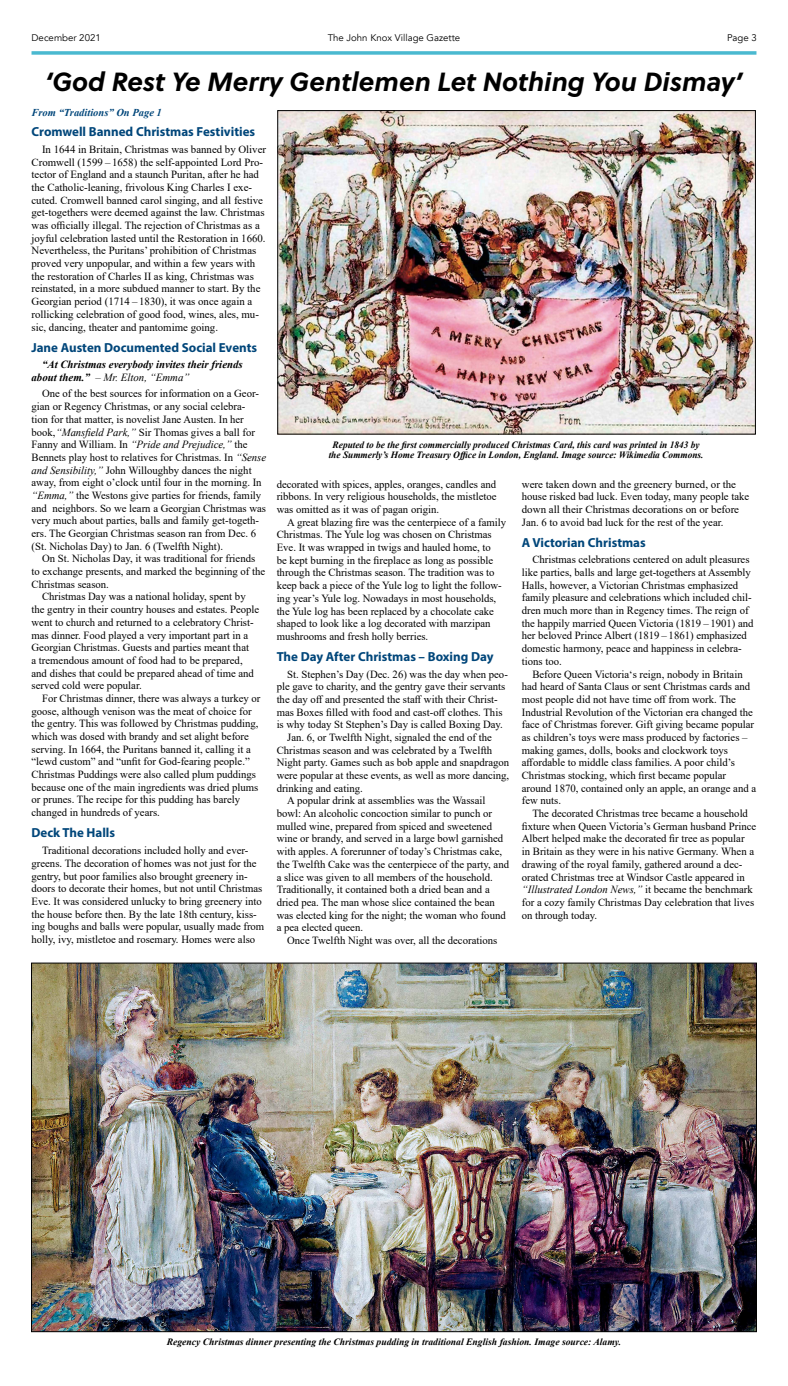
<style>
.page{position:relative;width:788px;height:1386px;background:#fff}
.page>*{position:absolute;margin:0;border:0;box-sizing:border-box;transform-origin:0 0}
.Paragraph_Style_1{font:italic 700 26.25px "Soleil";color:#000}
.t1{font:700 13.12px "Myriad Pro";color:#00467a}
.t2{font:10.94px/12.7px "Times New Roman";color:#000}
.t3{font:italic 700 10.94px/12.7px "Times New Roman";color:#000}
.subhead{font:italic 700 10.5px "Times New Roman";color:#00467a}
.Paragraph_Style_1-2{font:italic 700 9.62px "Times New Roman";color:#000}
.body_text{font:italic 700 9.62px "Times New Roman";color:#000}
.t4{font:9.62px "Avenir";color:#000}
.s1{font-weight:400}
.s2{font-style:italic}
</style>
<div class="page">
<svg style="left:32px;top:51px;width:724px;height:4px;background:#60c1d5"></svg>
<img style="left:279px;top:112px;width:474px;height:321px">
<div style="left:277px;top:110px;width:478px;height:325px;border:1px solid #000"></div>
<img style="left:33px;top:965px;width:721px;height:365px">
<p class="t4" style="left:32px;top:32px;width:71px">December 2021</p>
<p class="t4" style="left:327px;top:32px;width:134px">The John Knox Village Gazette</p>
<p class="t4" style="left:727px;top:32px;width:31px">Page 3</p>
<p class="Paragraph_Style_1" style="left:45px;top:61px;width:699px">‘God Rest Ye Merry Gentlemen Let Nothing You Dismay’</p>
<p class="t1" style="left:32px;top:123px;width:225px">Cromwell Banned Christmas Festivities</p>
<p class="t2" style="left:32px;top:143px;width:236px;text-indent:11px">In 1644 in Britain, Christmas was banned by Oliver Cromwell (1599 – 1658) the self-appointed Lord Pro&shy;tector of England and a staunch Puritan, after he had the Catholic-leaning, frivolous King Charles I exe&shy;cuted. Cromwell banned carol singing, and all festive get-togethers were deemed against the law. Christmas was officially illegal. The rejection of Christmas as a joyful celebration lasted until the Restoration in 1660.<br>Nevertheless, the Puritans’ prohibition of Christmas proved very unpopular, and within a few years with the restoration of Charles II as king, Christmas was reinstated, in a more subdued manner to start. By the Georgian period (1714 – 1830), it was once again a rollicking celebration of good food, wines, ales, mu&shy;sic, dancing, theater and pantomime going.</p>
<p class="t1" style="left:32px;top:339px;width:227px">Jane Austen Documented Social Events</p>
<p class="t3" style="left:32px;top:358px;width:213px;text-indent:11px">“At Christmas everybody invites their friends about them.” <span class="s1">– Mr. Elton, “Emma”</span></p>
<p class="t2" style="left:32px;top:387px;width:236px;text-indent:11px">One of the best sources for information on a Geor&shy;gian or Regency Christmas, or any social celebra-<br>tion for that matter, is novelist Jane Austen. In her book,<span class="s2">“Mansfield Park,”</span> Sir Thomas gives a ball for Fanny and William. In <span class="s2">“Pride and Prejudice,”</span> the Bennets play host to relatives for Christmas. In <span class="s2">“Sense and Sensibility,”</span> John Willoughby dances the night away, from eight o’clock until four in the morning. In <span class="s2">“Emma,”</span> the Westons give parties for friends, family and neighbors. So we learn a Georgian Christmas was very much about parties, balls and family get-togeth&shy;ers. The Georgian Christmas season ran from Dec. 6 (St. Nicholas Day) to Jan. 6 (Twelfth Night).</p>
<p class="t2" style="left:32px;top:552px;width:235px;text-indent:11px">On St. Nicholas Day, it was traditional for friends to exchange presents, and marked the beginning of the<br>Christmas season.</p>
<p class="t2" style="left:32px;top:590px;width:229px;text-indent:11px">Christmas Day was a national holiday, spent by the gentry in their country houses and estates. People went to church and returned to a celebratory Christ&shy;mas dinner. Food played a very important part in a Georgian Christmas. Guests and parties meant that<br>a tremendous amount of food had to be prepared, and dishes that could be prepared ahead of time and served cold were popular.</p>
<p class="t2" style="left:32px;top:692px;width:230px;text-indent:11px">For Christmas dinner, there was always a turkey or goose, although venison was the meat of choice for the gentry. This was followed by Christmas pudding, which was dosed with brandy and set alight before serving. In 1664, the Puritans banned it, calling it a “lewd custom” and “unfit for God-fearing people.” Christmas Puddings were also called plum puddings because one of the main ingredients was dried plums or prunes. The recipe for this pudding has barely changed in hundreds of years.</p>
<p class="t1" style="left:32px;top:824px;width:85px">Deck The Halls</p>
<p class="t2" style="left:32px;top:844px;width:234px;text-indent:11px">Traditional decorations included holly and ever&shy;greens. The decoration of homes was not just for the gentry, but poor families also brought greenery in&shy;doors to decorate their homes, but not until Christmas Eve. It was considered unlucky to bring greenery into the house before then. By the late 18th century, kiss&shy;ing boughs and balls were popular, usually made from holly, ivy, mistletoe and rosemary. Homes were also</p>
<p class="subhead" style="left:32px;top:105px;width:132px">From “Traditions” On Page 1</p>
<p class="Paragraph_Style_1-2" style="left:332px;top:438px;width:368px">Reputed to be the first commercially produced Christmas Card, this card was printed in 1843 by</p>
<p class="Paragraph_Style_1-2" style="left:329px;top:448px;width:376px">the Summerly’s Home Treasury Office in London, England. Image source: Wikimedia Commons.</p>
<p class="t2" style="left:277px;top:477px;width:221px;text-align:justify">decorated with spices, apples, oranges, candles and ribbons. In very religious households, the mistletoe was omitted as it was of pagan origin.</p>
<p class="t2" style="left:277px;top:515px;width:231px;text-indent:11px">A great blazing fire was the centerpiece of a family Christmas. The Yule log was chosen on Christmas Eve. It was wrapped in twigs and hauled home, to<br>be kept burning in the fireplace as long as possible through the Christmas season. The tradition was to keep back a piece of the Yule log to light the follow&shy;ing year’s Yule log. Nowadays in most households, the Yule log has been replaced by a chocolate cake shaped to look like a log decorated with marzipan mushrooms and fresh holly berries.</p>
<p class="t1" style="left:277px;top:648px;width:218px">The Day After Christmas – Boxing Day</p>
<p class="t2" style="left:277px;top:667px;width:233px;text-indent:11px">St. Stephen’s Day (Dec. 26) was the day when peo&shy;ple gave to charity, and the gentry gave their servants the day off and presented the staff with their Christ&shy;mas Boxes filled with food and cast-off clothes. This is why today St Stephen’s Day is called Boxing Day.</p>
<p class="t2" style="left:277px;top:731px;width:234px;text-indent:11px">Jan. 6, or Twelfth Night, signaled the end of the Christmas season and was celebrated by a Twelfth Night party. Games such as bob apple and snapdragon were popular at these events, as well as more dancing, drinking and eating.</p>
<p class="t2" style="left:277px;top:794px;width:234px;text-indent:11px">A popular drink at assemblies was the Wassail bowl: An alcoholic concoction similar to punch or mulled wine, prepared from spiced and sweetened wine or brandy, and served in a large bowl garnished with apples. A forerunner of today’s Christmas cake, the Twelfth Cake was the centerpiece of the party, and a slice was given to all members of the household.<br>Traditionally, it contained both a dried bean and a dried pea. The man whose slice contained the bean was elected king for the night; the woman who found a pea elected queen.</p>
<p class="t2" style="left:287px;top:934px;width:211px">Once Twelfth Night was over, all the decorations</p>
<p class="t2" style="left:522px;top:477px;width:229px">were taken down and the greenery burned, or the house risked bad luck. Even today, many people take down all their Christmas decorations on or before</p>
<p class="t2" style="left:522px;top:515px;width:203px">Jan. 6 to avoid bad luck for the rest of the year.</p>
<p class="t1" style="left:522px;top:534px;width:125px">A Victorian Christmas</p>
<p class="t2" style="left:522px;top:553px;width:233px;text-indent:11px">Christmas celebrations centered on adult pleasures like parties, balls and large get-togethers at Assembly Halls, however, a Victorian Christmas emphasized family pleasure and celebrations which included chil&shy;dren much more than in Regency times. The reign of the happily married Queen Victoria (1819 – 1901) and her beloved Prince Albert (1819 – 1861) emphasized domestic harmony, peace and happiness in celebra&shy;tions too.</p>
<p class="t2" style="left:522px;top:667px;width:234px;text-indent:11px">Before Queen Victoria‘s reign, nobody in Britain had heard of Santa Claus or sent Christmas cards and most people did not have time off from work. The Industrial Revolution of the Victorian era changed the face of Christmas forever. Gift giving became popular as children’s toys were mass produced by factories –</p>
<p class="t2" style="left:522px;top:743px;width:236px">making games, dolls, books and clockwork toys affordable to middle class families. A poor child’s Christmas stocking, which first became popular around 1870, contained only an apple, an orange and a few nuts.</p>
<p class="t2" style="left:522px;top:807px;width:236px;text-indent:11px">The decorated Christmas tree became a household fixture when Queen Victoria’s German husband Prince Albert helped make the decorated fir tree as popular<br>in Britain as they were in his native Germany. When a drawing of the royal family, gathered around a dec&shy;orated Christmas tree at Windsor Castle appeared in <span class="s2">“Illustrated London News,”</span> it became the benchmark for a cozy family Christmas Day celebration that lives on through today.</p>
<p class="body_text" style="left:167px;top:1335px;width:456px">Regency Christmas dinner presenting the Christmas pudding in traditional English fashion. Image source: Alamy.</p>
</div>
